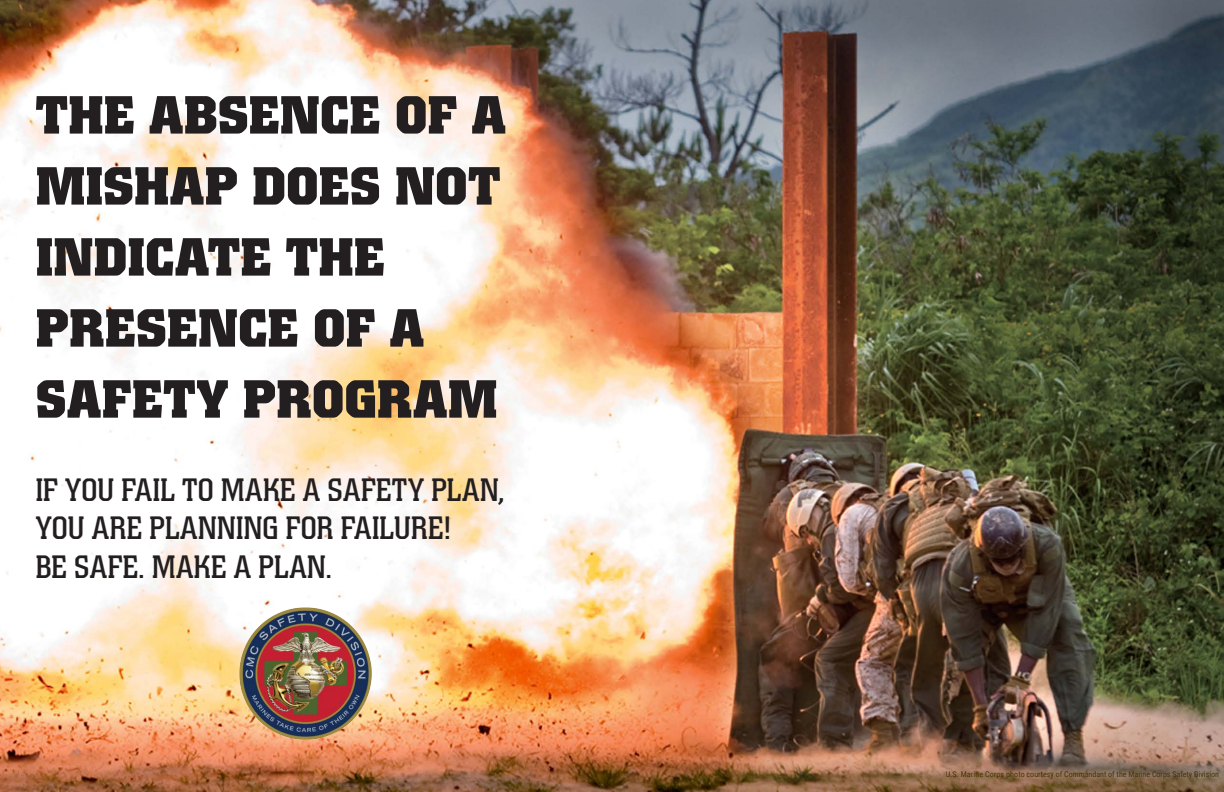
<style>
.page{position:relative;width:1224px;height:792px;background:#fff}
.page>*{position:absolute;margin:0;border:0;box-sizing:border-box;transform-origin:0 0}
.t1{font:700 53px/71px "Colossalis";letter-spacing:.005em;color:#231f20}
.t2{font:32px/38.4px "Colossalis";letter-spacing:.01em;color:#231f20}
.t3{font:8px "Roboto Condensed";color:#443303}
</style>
<div class="page">
<img style="left:0;top:0;width:1224px;height:792px">
<img style="left:240px;top:608px;width:132px;height:131px">
<p class="t1" style="left:36px;top:80px;width:472px">THE ABSENCE OF A<br>MISHAP DOES NOT<br>INDICATE THE<br>PRESENCE OF A<br>SAFETY PROGRAM</p>
<p class="t2" style="left:36px;top:471px;width:471px">IF YOU FAIL TO MAKE A SAFETY PLAN,<br>YOU ARE PLANNING FOR FAILURE!</p>
<p class="t2" style="left:36px;top:548px;width:298px">BE SAFE. MAKE A PLAN.</p>
<p class="t3" style="left:946px;top:769px;width:275px">U.S. Marine Corps photo courtesy of Commandant of the Marine Corps Safety Division</p>
</div>
